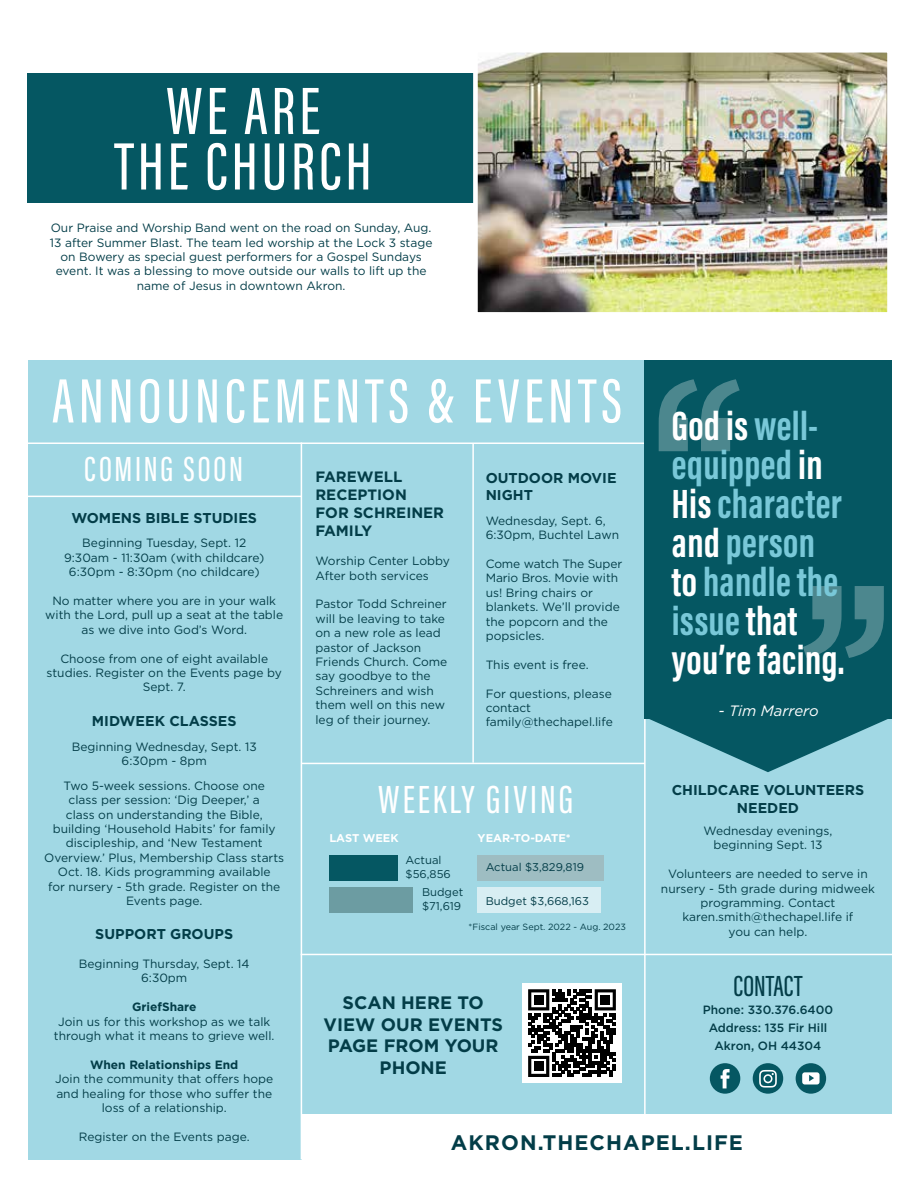
<style>
.page{position:relative;width:918px;height:1188px;background:#fff}
.page>*{position:absolute;margin:0;border:0;box-sizing:border-box;transform-origin:0 0}
.t1{font:69px/55.5px "Acumin Variable Concept";letter-spacing:.055em;color:#fff;text-align:center}
.t2{font:64.5px "Acumin Variable Concept";letter-spacing:.075em;color:#fff}
.t3{font:42px/39px "Acumin Variable Concept";letter-spacing:.01em;color:#79c8d8}
.t4{font:40.5px "Acumin Variable Concept";letter-spacing:.075em;color:#fff}
.t5{font:36px "Acumin Variable Concept";letter-spacing:.075em;color:#fff}
.t6{font:30px "Acumin Variable Concept";letter-spacing:.005em;color:#033d48}
.t7{font:700 21px "Gotham";letter-spacing:.05em;color:#033d48}
.t8{font:700 18px/21.6px "Gotham";color:#033d48;text-align:center}
.t9{font:700 15px/18px "Gotham";color:#033d48}
.t10{font:italic 15px "Gotham";color:#fff}
.t11{font:700 14.25px/17.1px "Gotham";color:#033d48}
.t12{font:12px/14.4px "Gotham";color:#033d48;text-align:center}
.t13{font:500 12px/18px "Gotham";color:#033d48;text-align:center}
.t14{font:700 12px "Gotham";color:#033d48}
.t15{font:11.25px/13.5px "Gotham";color:#033d48}
.t16{font:700 11.25px "Gotham";color:#fff}
.t17{font:9px "Gotham";color:#033d48}
.s1{color:#fff}
</style>
<div class="page">
<div style="left:28px;top:360px;width:864px;height:800px;background:#a1d8e4"></div>
<div style="left:27px;top:73px;width:446px;height:130px;background:#055762"></div>
<hr style="left:28px;top:443px;width:865px;height:1px;background:#fff">
<hr style="left:644px;top:360px;width:2px;height:756px;background:#fff">
<hr style="left:301px;top:442px;width:1px;height:718px;background:#fff">
<hr style="left:472px;top:444px;width:2px;height:319px;background:#fff">
<hr style="left:301px;top:763px;width:344px;height:1px;background:#fff">
<hr style="left:301px;top:954px;width:612px;height:1px;background:#fff">
<div style="left:302px;top:1114px;width:616px;height:72px;background:#fff"></div>
<div style="left:644px;top:360px;width:248px;height:358px;background:#055762"></div>
<svg style="left:644px;top:718px;width:248px;height:54px"></svg>
<div style="left:796px;top:1063px;width:30px;height:31px;background:#055762;border-radius:50%"></div>
<svg style="left:802px;top:1072px;width:18px;height:13px"></svg>
<div style="left:710px;top:1063px;width:30px;height:31px;background:#055762;border-radius:50%"></div>
<svg style="left:721px;top:1069px;width:9px;height:19px"></svg>
<div style="left:753px;top:1063px;width:30px;height:31px;background:#055762;border-radius:50%"></div>
<svg style="left:759px;top:1070px;width:18px;height:18px"></svg>
<img style="left:479px;top:54px;width:407px;height:257px">
<div style="left:473px;top:48px;width:419px;height:269px;border:5px solid #fff"></div>
<div style="left:329px;top:855px;width:69px;height:26px;background:#055762"></div>
<div style="left:329px;top:887px;width:84px;height:26px;background:#6c9ca2"></div>
<div style="left:478px;top:855px;width:126px;height:26px;background:#9ebdc2"></div>
<div style="left:478px;top:887px;width:123px;height:26px;background:#d8eef3"></div>
<svg style="left:659px;top:379px;width:81px;height:72px"></svg>
<svg style="left:803px;top:586px;width:81px;height:72px"></svg>
<div style="left:522px;top:983px;width:100px;height:100px;background:#fff"></div>
<svg style="left:528px;top:989px;width:88px;height:88px"></svg>
<div style="left:534px;top:995px;width:9px;height:9px;background:#000"></div>
<div style="left:601px;top:995px;width:9px;height:9px;background:#000"></div>
<div style="left:534px;top:1062px;width:9px;height:9px;background:#000"></div>
<hr style="left:24px;top:496px;width:278px;height:1px;background:#fff">
<h1 class="t1" style="left:114px;top:80px;width:259px">WE ARE<br>THE CHURCH</h1>
<p class="t12" style="left:50px;top:220px;width:384px">Our Praise and Worship Band went on the road on Sunday, Aug.<br>13 after Summer Blast. The team led worship at the Lock 3 stage on Bowery as special guest performers for a Gospel Sundays event. It was a blessing to move outside our walls to lift up the name of Jesus in downtown Akron.</p>
<h2 class="t2" style="left:52px;top:356px;width:571px">ANNOUNCEMENTS &amp; EVENTS</h2>
<h3 class="t3" style="left:672px;top:404px;width:174px"><span class="s1">God is</span> well&shy;equipped <span class="s1">in<br>His</span> character <span class="s1">and</span> person <span class="s1">to</span> handle the issue <span class="s1">that you’re facing.</span></h3>
<h3 class="t5" style="left:84px;top:444px;width:160px">COMING SOON</h3>
<p class="t9" style="left:315px;top:468px;width:130px">FAREWELL<br>RECEPTION<br>FOR SCHREINER<br>FAMILY</p>
<p class="t12" style="left:315px;top:554px;width:136px;text-align:left">Worship Center Lobby<br>After both services</p>
<p class="t12" style="left:315px;top:597px;width:133px;text-align:left">Pastor Todd Schreiner will be leaving to take on a new role as lead pastor of Jackson<br>Friends Church. Come say goodbye to the<br>Schreiners and wish them well on this new leg of their journey.</p>
<p class="t11" style="left:486px;top:469px;width:132px">OUTDOOR MOVIE<br>NIGHT</p>
<p class="t12" style="left:486px;top:513px;width:135px;text-align:left">Wednesday, Sept. 6,<br>6:30pm, Buchtel Lawn</p>
<p class="t12" style="left:486px;top:556px;width:138px;text-align:left">Come watch The Super<br>Mario Bros. Movie with us! Bring chairs or blankets. We’ll provide the popcorn and the popsicles.</p>
<p class="t12" style="left:486px;top:657px;width:104px">This event is free.</p>
<p class="t12" style="left:486px;top:686px;width:129px;text-align:left">For questions, please contact family@thechapel.life</p>
<p class="t11" style="left:71px;top:509px;width:187px">WOMENS BIBLE STUDIES</p>
<p class="t12" style="left:64px;top:536px;width:202px">Beginning Tuesday, Sept. 12<br>9:30am - 11:30am (with childcare)<br>6:30pm - 8:30pm (no childcare)</p>
<p class="t12" style="left:45px;top:593px;width:239px">No matter where you are in your walk with the Lord, pull up a seat at the table as we dive into God’s Word.</p>
<p class="t12" style="left:47px;top:651px;width:237px">Choose from one of eight available studies. Register on the Events page by<br>Sept. 7.</p>
<p class="t11" style="left:92px;top:712px;width:146px">MIDWEEK CLASSES</p>
<p class="t12" style="left:72px;top:739px;width:186px">Beginning Wednesday, Sept. 13<br>6:30pm - 8pm</p>
<p class="t12" style="left:44px;top:778px;width:242px">Two 5-week sessions. Choose one<br>class per session: ‘Dig Deeper,’ a<br>class on understanding the Bible, building ‘Household Habits’ for family discipleship, and ‘New Testament Overview.’ Plus, Membership Class starts Oct. 18. Kids programming available<br>for nursery - 5th grade. Register on the Events page.</p>
<p class="t11" style="left:95px;top:926px;width:139px">SUPPORT GROUPS</p>
<p class="t12" style="left:79px;top:956px;width:172px">Beginning Thursday, Sept. 14<br>6:30pm</p>
<p class="t14" style="left:132px;top:999px;width:66px">GriefShare</p>
<p class="t12" style="left:54px;top:1014px;width:222px">Join us for this workshop as we talk through what it means to grieve well.</p>
<p class="t14" style="left:90px;top:1057px;width:150px">When Relationships End</p>
<p class="t12" style="left:55px;top:1072px;width:219px">Join the community that offers hope and healing for those who suffer the loss of a relationship.</p>
<p class="t12" style="left:79px;top:1129px;width:172px">Register on the Events page.</p>
<p class="t10" style="left:719px;top:702px;width:102px">- Tim Marrero</p>
<p class="t11" style="left:672px;top:782px;width:194px;text-align:center">CHILDCARE VOLUNTEERS<br>NEEDED</p>
<p class="t12" style="left:704px;top:823px;width:130px">Wednesday evenings, beginning Sept. 13</p>
<p class="t12" style="left:661px;top:867px;width:216px">Volunteers are needed to serve in nursery - 5th grade during midweek programming. Contact karen.smith@thechapel.life if<br>you can help.</p>
<h3 class="t4" style="left:378px;top:771px;width:196px">WEEKLY GIVING</h3>
<p class="t16" style="left:329px;top:830px;width:71px">LAST WEEK</p>
<p class="t15" style="left:406px;top:853px;width:47px">Actual $56,856</p>
<p class="t15" style="left:422px;top:885px;width:43px">Budget $71,619</p>
<p class="t16" style="left:478px;top:830px;width:95px">YEAR-TO-DATE*</p>
<p class="t15" style="left:486px;top:860px;width:100px">Actual $3,829,819</p>
<p class="t15" style="left:486px;top:894px;width:105px">Budget $3,668,163</p>
<p class="t17" style="left:469px;top:921px;width:159px">*Fiscal year Sept. 2022 - Aug. 2023</p>
<h3 class="t6" style="left:733px;top:965px;width:71px">CONTACT</h3>
<p class="t13" style="left:703px;top:1001px;width:132px">Phone: 330.376.6400<br>Address: 135 Fir Hill<br>Akron, OH 44304</p>
<h3 class="t8" style="left:324px;top:992px;width:181px">SCAN HERE TO<br>VIEW OUR EVENTS<br>PAGE FROM YOUR<br>PHONE</h3>
<h3 class="t7" style="left:451px;top:1129px;width:294px">AKRON.THECHAPEL.LIFE</h3>
</div>
